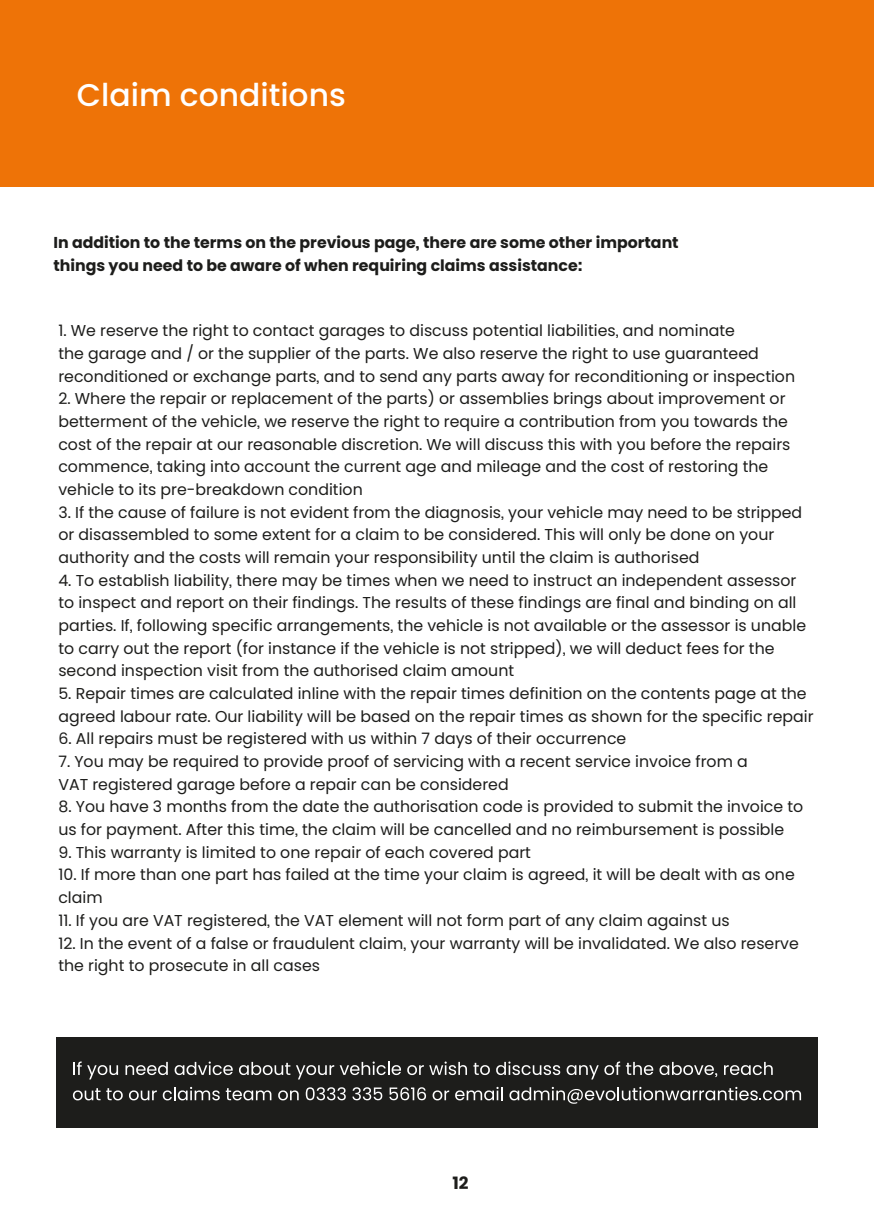
<style>
.page{position:relative;width:874px;height:1225px;background:#fff}
.page>*{position:absolute;margin:0;border:0;box-sizing:border-box;transform-origin:0 0}
.t1{font:500 31.4px "Poppins";color:#fff}
.t2{font:700 17px "Poppins";color:#1d1d1b}
.t3{font:15.8px/22.6px "Poppins";color:#1d1d1b}
.t4{font:700 15.8px/22.6px "Poppins";color:#1d1d1b}
</style>
<div class="page">
<div style="left:0;top:0;width:873px;height:187px;background:#ee7307"></div>
<div style="left:56px;top:1037px;width:761px;height:91px;background:#1d1d1b"></div>
<svg style="left:73px;top:1061px;width:45px;height:18px"></svg>
<svg style="left:125px;top:1062px;width:43px;height:13px"></svg>
<svg style="left:174px;top:1061px;width:59px;height:14px"></svg>
<svg style="left:239px;top:1062px;width:51px;height:13px"></svg>
<svg style="left:296px;top:1061px;width:105px;height:18px"></svg>
<svg style="left:407px;top:1065px;width:16px;height:10px"></svg>
<svg style="left:429px;top:1061px;width:38px;height:14px"></svg>
<svg style="left:473px;top:1062px;width:16px;height:13px"></svg>
<svg style="left:496px;top:1061px;width:64px;height:14px"></svg>
<svg style="left:566px;top:1065px;width:32px;height:14px"></svg>
<svg style="left:604px;top:1061px;width:49px;height:14px"></svg>
<svg style="left:659px;top:1062px;width:57px;height:15px"></svg>
<svg style="left:724px;top:1062px;width:48px;height:13px"></svg>
<svg style="left:73px;top:1088px;width:27px;height:12px"></svg>
<svg style="left:106px;top:1088px;width:17px;height:12px"></svg>
<svg style="left:129px;top:1090px;width:28px;height:10px"></svg>
<svg style="left:163px;top:1086px;width:56px;height:14px"></svg>
<svg style="left:226px;top:1088px;width:45px;height:12px"></svg>
<svg style="left:278px;top:1090px;width:20px;height:10px"></svg>
<svg style="left:305px;top:1087px;width:40px;height:13px"></svg>
<svg style="left:352px;top:1087px;width:30px;height:13px"></svg>
<svg style="left:389px;top:1087px;width:37px;height:13px"></svg>
<svg style="left:432px;top:1090px;width:17px;height:10px"></svg>
<svg style="left:455px;top:1086px;width:47px;height:14px"></svg>
<svg style="left:509px;top:1086px;width:291px;height:17px"></svg>
<h1 class="t1" style="left:77px;top:76px;width:270px">Claim conditions</h1>
<p class="t4" style="left:53px;top:231px;width:626px">In addition to the terms on the previous page, there are some other important things you need to be aware of when requiring claims assistance:</p>
<p class="t3" style="left:58px;top:319px;width:737px">1. We reserve the right to contact garages to discuss potential liabilities, and nominate<br>the garage and / or the supplier of the parts. We also reserve the right to use guaranteed reconditioned or exchange parts, and to send any parts away for reconditioning or inspection</p>
<p class="t3" style="left:58px;top:387px;width:733px">2. Where the repair or replacement of the parts) or assemblies brings about improvement or betterment of the vehicle, we reserve the right to require a contribution from you towards the cost of the repair at our reasonable discretion. We will discuss this with you before the repairs commence, taking into account the current age and mileage and the cost of restoring the vehicle to its pre-breakdown condition</p>
<p class="t3" style="left:58px;top:501px;width:745px">3. If the cause of failure is not evident from the diagnosis, your vehicle may need to be stripped or disassembled to some extent for a claim to be considered. This will only be done on your authority and the costs will remain your responsibility until the claim is authorised</p>
<p class="t3" style="left:58px;top:569px;width:748px">4. To establish liability, there may be times when we need to instruct an independent assessor to inspect and report on their findings. The results of these findings are final and binding on all parties. If, following specific arrangements, the vehicle is not available or the assessor is unable to carry out the report (for instance if the vehicle is not stripped), we will deduct fees for the second inspection visit from the authorised claim amount</p>
<p class="t3" style="left:58px;top:682px;width:756px">5. Repair times are calculated inline with the repair times definition on the contents page at the agreed labour rate. Our liability will be based on the repair times as shown for the specific repair</p>
<p class="t3" style="left:58px;top:727px;width:569px">6. All repairs must be registered with us within 7 days of their occurrence</p>
<p class="t3" style="left:58px;top:750px;width:690px">7. You may be required to provide proof of servicing with a recent service invoice from a<br>VAT registered garage before a repair can be considered</p>
<p class="t3" style="left:58px;top:795px;width:746px">8. You have 3 months from the date the authorisation code is provided to submit the invoice to us for payment. After this time, the claim will be cancelled and no reimbursement is possible</p>
<p class="t3" style="left:58px;top:841px;width:474px">9. This warranty is limited to one repair of each covered part</p>
<p class="t3" style="left:58px;top:863px;width:737px">10. If more than one part has failed at the time your claim is agreed, it will be dealt with as one claim</p>
<p class="t3" style="left:58px;top:909px;width:672px">11. If you are VAT registered, the VAT element will not form part of any claim against us</p>
<p class="t3" style="left:58px;top:931px;width:741px">12. In the event of a false or fraudulent claim, your warranty will be invalidated. We also reserve the right to prosecute in all cases</p>
<p class="t2" style="left:452px;top:1173px;width:18px">12</p>
</div>
